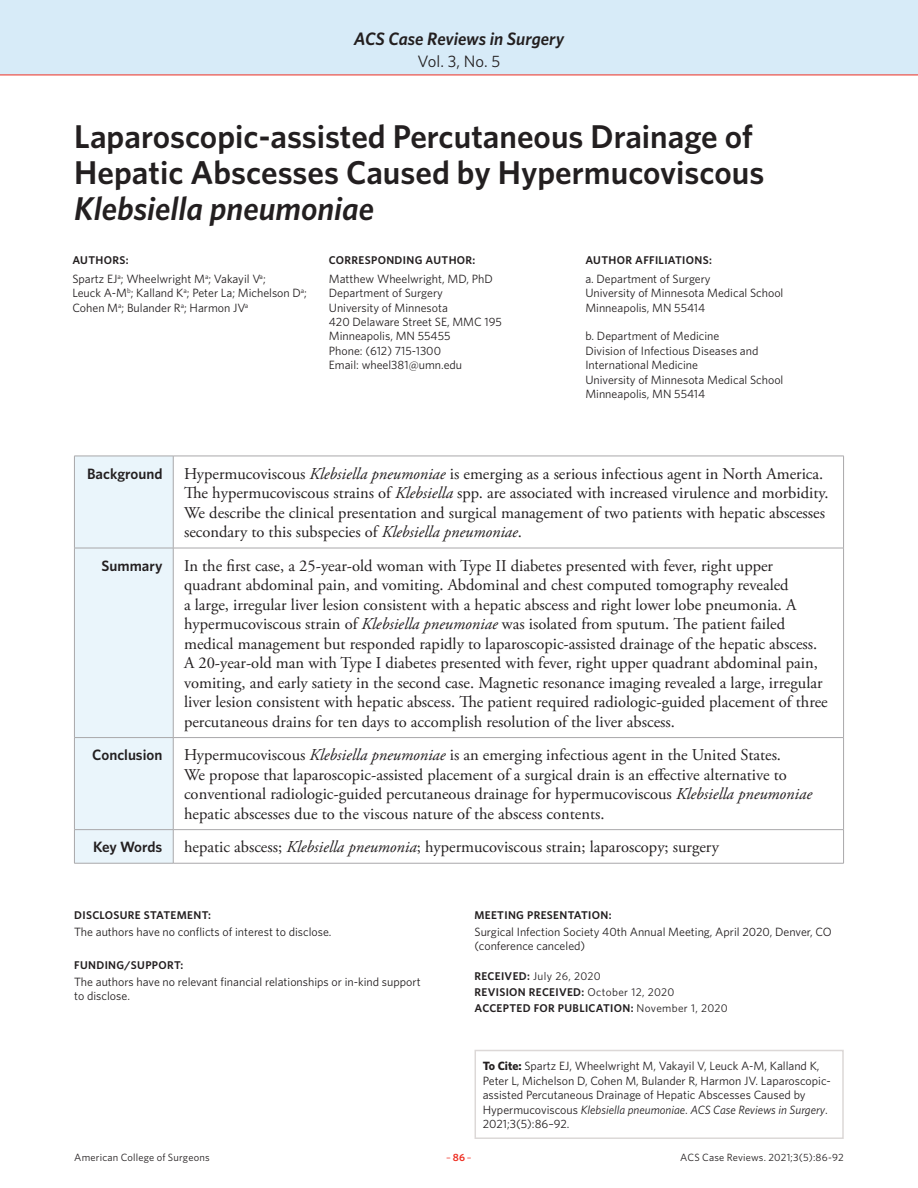
<style>
.page{position:relative;width:918px;height:1188px;background:#fff}
.page>*{position:absolute;margin:0;border:0;box-sizing:border-box;transform-origin:0 0}
.Article_Title{font:600 33px/36px "Whitney";color:#231f20}
.t1{font:italic 600 18px "Whitney";letter-spacing:-.005em;color:#231f20}
.Chart_Body{font:16.5px/19.5px "Adobe Garamond Pro";color:#231f20}
.t2{font:16.5px "Whitney";color:#231f20}
.Chart_Head{font:600 15px "Whitney";color:#231f20}
.Authors_Body{font:12px/14.4px "Whitney";color:#231f20}
.Article_Body_no_inde{font:12px/14.4px "Whitney";color:#231f20}
.Authors_Head{font:600 11.25px "Whitney";letter-spacing:.03em;color:#231f20}
.Authors_Head-2{font:11.25px "Whitney";letter-spacing:.03em;color:#231f20}
.t3{font:10.5px "Whitney";letter-spacing:.015em;color:#231f20}
.t4{font:10.5px "Whitney";color:#ee2e22}
.s1{font-style:italic}
.s2{font-weight:600}
.s3{font-weight:400}
.s4{font-weight:700}
</style>
<div class="page">
<div style="left:0;top:0;width:918px;height:75px;background:#d7ebf8"></div>
<hr style="left:0;top:75px;width:918px;height:1px;background:#ee2e22">
<div style="left:75px;top:457px;width:98px;height:406px;background:#eaf5fb"></div>
<hr style="left:74px;top:456px;width:99px;height:1px;background:#a9a8aa">
<hr style="left:74px;top:456px;width:1px;height:92px;background:#a9a8aa">
<hr style="left:173px;top:456px;width:671px;height:1px;background:#a9a8aa">
<hr style="left:173px;top:456px;width:1px;height:92px;background:#a9a8aa">
<hr style="left:843px;top:456px;width:1px;height:92px;background:#a9a8aa">
<hr style="left:74px;top:548px;width:99px;height:1px;background:#a9a8aa">
<hr style="left:74px;top:548px;width:1px;height:189px;background:#a9a8aa">
<hr style="left:173px;top:548px;width:671px;height:1px;background:#a9a8aa">
<hr style="left:173px;top:548px;width:1px;height:189px;background:#a9a8aa">
<hr style="left:843px;top:548px;width:1px;height:189px;background:#a9a8aa">
<hr style="left:74px;top:737px;width:99px;height:1px;background:#a9a8aa">
<hr style="left:74px;top:738px;width:1px;height:91px;background:#a9a8aa">
<hr style="left:173px;top:737px;width:671px;height:1px;background:#a9a8aa">
<hr style="left:173px;top:738px;width:1px;height:91px;background:#a9a8aa">
<hr style="left:843px;top:738px;width:1px;height:91px;background:#a9a8aa">
<hr style="left:74px;top:829px;width:99px;height:1px;background:#a9a8aa">
<hr style="left:74px;top:830px;width:1px;height:33px;background:#a9a8aa">
<hr style="left:173px;top:829px;width:671px;height:1px;background:#a9a8aa">
<hr style="left:173px;top:830px;width:1px;height:33px;background:#a9a8aa">
<hr style="left:843px;top:830px;width:1px;height:33px;background:#a9a8aa">
<hr style="left:74px;top:863px;width:99px;height:1px;background:#a9a8aa">
<hr style="left:173px;top:863px;width:671px;height:1px;background:#a9a8aa">
<div style="left:475px;top:1050px;width:369px;height:89px;border:2px solid #dcd8d7"></div>
<p class="t1" style="left:354px;top:26px;width:212px">ACS Case Reviews in Surgery</p>
<p class="t2" style="left:418px;top:50px;width:84px">Vol. 3, No. 5</p>
<p class="Article_Title" style="left:74px;top:118px;width:692px">Laparoscopic-assisted Percutaneous Drainage of<br>Hepatic Abscesses Caused by Hypermucoviscous<br><span class="s1">Klebsiella pneumoniae</span></p>
<p class="Authors_Head" style="left:72px;top:252px;width:58px">AUTHORS:</p>
<p class="Authors_Head" style="left:329px;top:252px;width:148px">CORRESPONDING AUTHOR:</p>
<p class="Authors_Head" style="left:585px;top:252px;width:128px">AUTHOR AFFILIATIONS:</p>
<p class="Authors_Body" style="left:72px;top:271px;width:236px">Spartz EJ<sup>a</sup>; Wheelwright M<sup>a</sup>; Vakayil V<sup>a</sup>;<br>Leuck A-M<sup>b</sup>; Kalland K<sup>a</sup>; Peter La; Michelson D<sup>a</sup>;<br>Cohen M<sup>a</sup>; Bulander R<sup>a</sup>; Harmon JV<sup>a</sup></p>
<p class="Authors_Body" style="left:329px;top:271px;width:165px">Matthew Wheelwright, MD, PhD</p>
<p class="Authors_Body" style="left:585px;top:271px;width:127px">a. Department of Surgery</p>
<p class="Authors_Body" style="left:585px;top:286px;width:200px">University of Minnesota Medical School</p>
<p class="Authors_Body" style="left:585px;top:300px;width:121px">Minneapolis, MN 55414</p>
<p class="Authors_Body" style="left:585px;top:329px;width:136px">b. Department of Medicine</p>
<p class="Authors_Body" style="left:585px;top:343px;width:175px">Division of Infectious Diseases and<br>International Medicine</p>
<p class="Authors_Body" style="left:585px;top:372px;width:200px">University of Minnesota Medical School</p>
<p class="Authors_Body" style="left:585px;top:386px;width:121px">Minneapolis, MN 55414</p>
<p class="Authors_Body" style="left:329px;top:286px;width:116px">Department of Surgery</p>
<p class="Authors_Body" style="left:329px;top:300px;width:121px">University of Minnesota</p>
<p class="Authors_Body" style="left:329px;top:314px;width:175px">420 Delaware Street SE, MMC 195</p>
<p class="Authors_Body" style="left:329px;top:329px;width:123px">Minneapolis, MN 55455</p>
<p class="Authors_Body" style="left:329px;top:343px;width:114px">Phone: (612) 715-1300</p>
<p class="Authors_Body" style="left:329px;top:358px;width:135px">Email: wheel381@umn.edu</p>
<p class="Chart_Head" style="left:87px;top:464px;width:77px">Background</p>
<p class="Chart_Body" style="left:184px;top:464px;width:646px">Hypermucoviscous <span class="s1">Klebsiella pneumoniae</span> is emerging as a serious infectious agent in North America.<br>The hypermucoviscous strains of <span class="s1">Klebsiella</span> spp. are associated with increased virulence and morbidity.<br>We describe the clinical presentation and surgical management of two patients with hepatic abscesses secondary to this subspecies of <span class="s1">Klebsiella pneumoniae</span>.</p>
<p class="Chart_Head" style="left:102px;top:556px;width:62px">Summary</p>
<p class="Chart_Body" style="left:184px;top:556px;width:645px">In the first case, a 25-year-old woman with Type II diabetes presented with fever, right upper quadrant abdominal pain, and vomiting. Abdominal and chest computed tomography revealed<br>a large, irregular liver lesion consistent with a hepatic abscess and right lower lobe pneumonia. A hypermucoviscous strain of <span class="s1">Klebsiella pneumoniae</span> was isolated from sputum. The patient failed medical management but responded rapidly to laparoscopic-assisted drainage of the hepatic abscess.<br>A 20-year-old man with Type I diabetes presented with fever, right upper quadrant abdominal pain, vomiting, and early satiety in the second case. Magnetic resonance imaging revealed a large, irregular liver lesion consistent with hepatic abscess. The patient required radiologic-guided placement of three percutaneous drains for ten days to accomplish resolution of the liver abscess.</p>
<p class="Chart_Head" style="left:92px;top:745px;width:72px">Conclusion</p>
<p class="Chart_Body" style="left:184px;top:746px;width:630px">Hypermucoviscous <span class="s1">Klebsiella pneumoniae</span> is an emerging infectious agent in the United States.<br>We propose that laparoscopic-assisted placement of a surgical drain is an effective alternative to conventional radiologic-guided percutaneous drainage for hypermucoviscous <span class="s1">Klebsiella pneumoniae </span>hepatic abscesses due to the viscous nature of the abscess contents.</p>
<p class="Chart_Head" style="left:93px;top:837px;width:71px">Key Words</p>
<p class="Chart_Body" style="left:184px;top:838px;width:536px">hepatic abscess; <span class="s1">Klebsiella pneumonia</span>; hypermucoviscous strain; laparoscopy; surgery</p>
<p class="Authors_Head" style="left:74px;top:907px;width:138px">DISCLOSURE STATEMENT:</p>
<p class="Authors_Body" style="left:74px;top:924px;width:259px">The authors have no conflicts of interest to disclose.</p>
<p class="Authors_Head" style="left:74px;top:957px;width:111px">FUNDING/SUPPORT:</p>
<p class="Article_Body_no_inde" style="left:74px;top:974px;width:348px">The authors have no relevant financial relationships or in-kind support to disclose.</p>
<p class="Authors_Head" style="left:475px;top:907px;width:139px">MEETING PRESENTATION:</p>
<p class="Article_Body_no_inde" style="left:475px;top:924px;width:359px">Surgical Infection Society 40th Annual Meeting, April 2020, Denver, CO (conference canceled)</p>
<p class="Authors_Head-2" style="left:475px;top:968px;width:128px"><span class="s2">RECEIVED:</span> July 26, 2020</p>
<p class="Authors_Head" style="left:475px;top:985px;width:202px">REVISION RECEIVED: <span class="s3">October 12, 2020</span></p>
<p class="Authors_Head" style="left:475px;top:1001px;width:255px">ACCEPTED FOR PUBLICATION: <span class="s3">November 1, 2020</span></p>
<p class="Authors_Body" style="left:483px;top:1059px;width:350px"><span class="s4">To Cite:</span> Spartz EJ, Wheelwright M, Vakayil V, Leuck A-M, Kalland K, Peter L, Michelson D, Cohen M, Bulander R, Harmon JV. Laparoscopic&shy;assisted Percutaneous Drainage of Hepatic Abscesses Caused by Hypermucoviscous <span class="s1">Klebsiella pneumoniae</span>. <span class="s1">ACS Case Reviews in Surgery</span>.<br>2021;3(5):86–92.</p>
<p class="t3" style="left:74px;top:1150px;width:137px">American College of Surgeons</p>
<p class="t4" style="left:446px;top:1150px;width:27px">–<span class="s2">86</span>–</p>
<p class="t3" style="left:680px;top:1150px;width:165px">ACS Case Reviews. 2021;3(5):86-92</p>
</div>
